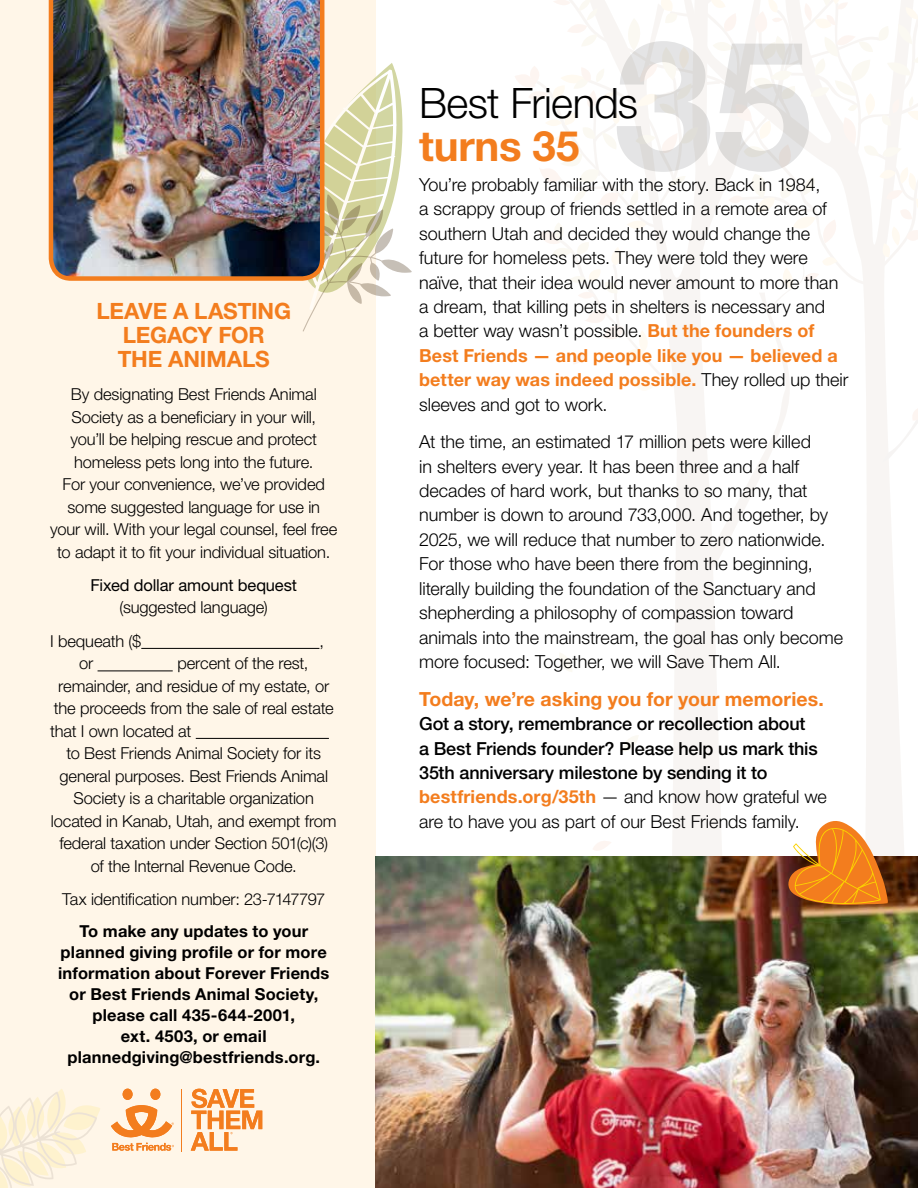
<style>
.page{position:relative;width:918px;height:1188px;background:#fff}
.page>*{position:absolute;margin:0;border:0;box-sizing:border-box;transform-origin:0 0}
.t1{font:300 42px "Helvetica Neue LT Std";letter-spacing:-.015em;color:#000}
.t2{font:700 42px "Helvetica Neue LT Std";letter-spacing:-.005em;color:#f37d1e}
.t3{font:700 22.5px/24px "Helvetica Neue LT Std";letter-spacing:-.01em;color:#f37d1e;text-align:center}
.t4{font:700 19.5px "Helvetica Neue LT Std";letter-spacing:.005em;color:#f37d1e}
.t5{font:300 18px/24.5px "Helvetica Neue LT Std";color:#000}
.t6{font:500 18px/24.5px "Helvetica Neue LT Std";letter-spacing:-.01em;color:#000}
.t7{font:300 16.5px/22.5px "Helvetica Neue LT Std";letter-spacing:-.01em;color:#000;text-align:center}
.t8{font:700 16.5px/21px "Helvetica Neue LT Std";letter-spacing:.01em;color:#000;text-align:center}
.t9{font:16.5px "Helvetica Neue LT Std";letter-spacing:-.01em;color:#000}
.s1{font-weight:700;color:#f37d1e}
.s2{font-weight:300}
</style>
<div class="page">
<svg style="left:762px;top:578px;width:153px;height:279px"></svg>
<svg style="left:585px;top:578px;width:177px;height:279px"></svg>
<svg style="left:592px;top:837px;width:20px;height:19px"></svg>
<svg style="left:559px;top:653px;width:13px;height:19px"></svg>
<svg style="left:622px;top:735px;width:17px;height:19px"></svg>
<div style="left:0;top:0;width:376px;height:1188px;background:#fff6e8"></div>
<img style="left:376px;top:857px;width:542px;height:331px">
<hr style="left:141px;top:648px;width:178px;height:1px;background:#000">
<hr style="left:98px;top:670px;width:75px;height:1px;background:#000">
<hr style="left:196px;top:738px;width:133px;height:1px;background:#000">
<hr style="left:182px;top:1089px;width:1px;height:62px;background:#f37d1e">
<div style="left:123px;top:1089px;width:10px;height:11px;background:#f37d1e;border-radius:50%"></div>
<div style="left:150px;top:1089px;width:10px;height:11px;background:#f37d1e;border-radius:50%"></div>
<svg style="left:111px;top:1105px;width:63px;height:46px"></svg>
<svg style="left:191px;top:1089px;width:71px;height:62px"></svg>
<svg style="left:515px;top:0;width:403px;height:578px"></svg>
<svg style="left:787px;top:819px;width:101px;height:86px"></svg>
<svg style="left:303px;top:63px;width:109px;height:269px"></svg>
<img style="left:49px;top:0;width:275px;height:281px">
<svg style="left:0;top:1089px;width:100px;height:99px"></svg>
<p class="t3" style="left:97px;top:298px;width:196px">LEAVE A LASTING<br>LEGACY FOR<br>THE ANIMALS</p>
<p class="t7" style="left:50px;top:383px;width:289px">By designating Best Friends Animal Society as a beneficiary in your will,<br>you’ll be helping rescue and protect homeless pets long into the future.<br>For your convenience, we’ve provided some suggested language for use in<br>your will. With your legal counsel, feel free to adapt it to fit your individual situation.</p>
<p class="t9" style="left:90px;top:575px;width:208px">Fixed dollar amount bequest</p>
<p class="t7" style="left:50px;top:591px;width:219px;line-height:33.3px;text-align:left;text-indent:69px">(suggested language)<br>I bequeath ($</p>
<p class="t7" style="left:319px;top:629px;width:6px">,</p>
<p class="t7" style="left:79px;top:652px;width:16px">or</p>
<p class="t7" style="left:177px;top:652px;width:133px">percent of the rest,</p>
<p class="t7" style="left:58px;top:674px;width:272px">remainder, and residue of my estate, or</p>
<p class="t7" style="left:54px;top:697px;width:281px">the proceeds from the sale of real estate</p>
<p class="t7" style="left:50px;top:719px;width:143px">that I own located at</p>
<p class="t7" style="left:66px;top:742px;width:256px">to Best Friends Animal Society for its</p>
<p class="t7" style="left:59px;top:764px;width:270px">general purposes. Best Friends Animal</p>
<p class="t7" style="left:74px;top:787px;width:242px">Society is a charitable organization</p>
<p class="t7" style="left:51px;top:809px;width:287px">located in Kanab, Utah, and exempt from</p>
<p class="t7" style="left:59px;top:832px;width:270px">federal taxation under Section 501(c)(3)</p>
<p class="t7" style="left:91px;top:854px;width:208px">of the Internal Revenue Code.</p>
<p class="t7" style="left:62px;top:888px;width:264px">Tax identification number: 23-7147797</p>
<p class="t8" style="left:58px;top:920px;width:273px">To make any updates to your planned giving profile or for more information about Forever Friends or Best Friends Animal Society, please call 435-644-2001,<br>ext. 4503, or email plannedgiving@bestfriends.org.</p>
<h1 class="t1" style="left:419px;top:77px;width:220px">Best Friends</h1>
<h1 class="t2" style="left:419px;top:120px;width:162px">turns 35</h1>
<p class="t5" style="left:419px;top:172px;width:431px">You’re probably familiar with the story. Back in 1984,<br>a scrappy group of friends settled in a remote area of southern Utah and decided they would change the future for homeless pets. They were told they were naïve, that their idea would never amount to more than a dream, that killing pets in shelters is necessary and<br>a better way wasn’t possible. <span class="s1">But the founders of Best Friends — and people like you — believed a better way was indeed possible.</span> They rolled up their sleeves and got to work.</p>
<p class="t5" style="left:419px;top:429px;width:425px">At the time, an estimated 17 million pets were killed<br>in shelters every year. It has been three and a half decades of hard work, but thanks to so many, that number is down to around 733,000. And together, by 2025, we will reduce that number to zero nationwide.<br>For those who have been there from the beginning, literally building the foundation of the Sanctuary and shepherding a philosophy of compassion toward animals into the mainstream, the goal has only become more focused: Together, we will Save Them All.</p>
<p class="t4" style="left:419px;top:687px;width:406px">Today, we’re asking you for your memories.</p>
<p class="t6" style="left:419px;top:711px;width:409px">Got a story, remembrance or recollection about<br>a Best Friends founder? Please help us mark this 35th anniversary milestone by sending it to <span class="s1">bestfriends.org/35th</span> <span class="s2">— and know how grateful we are to have you as part of our Best Friends family.</span></p>
</div>
